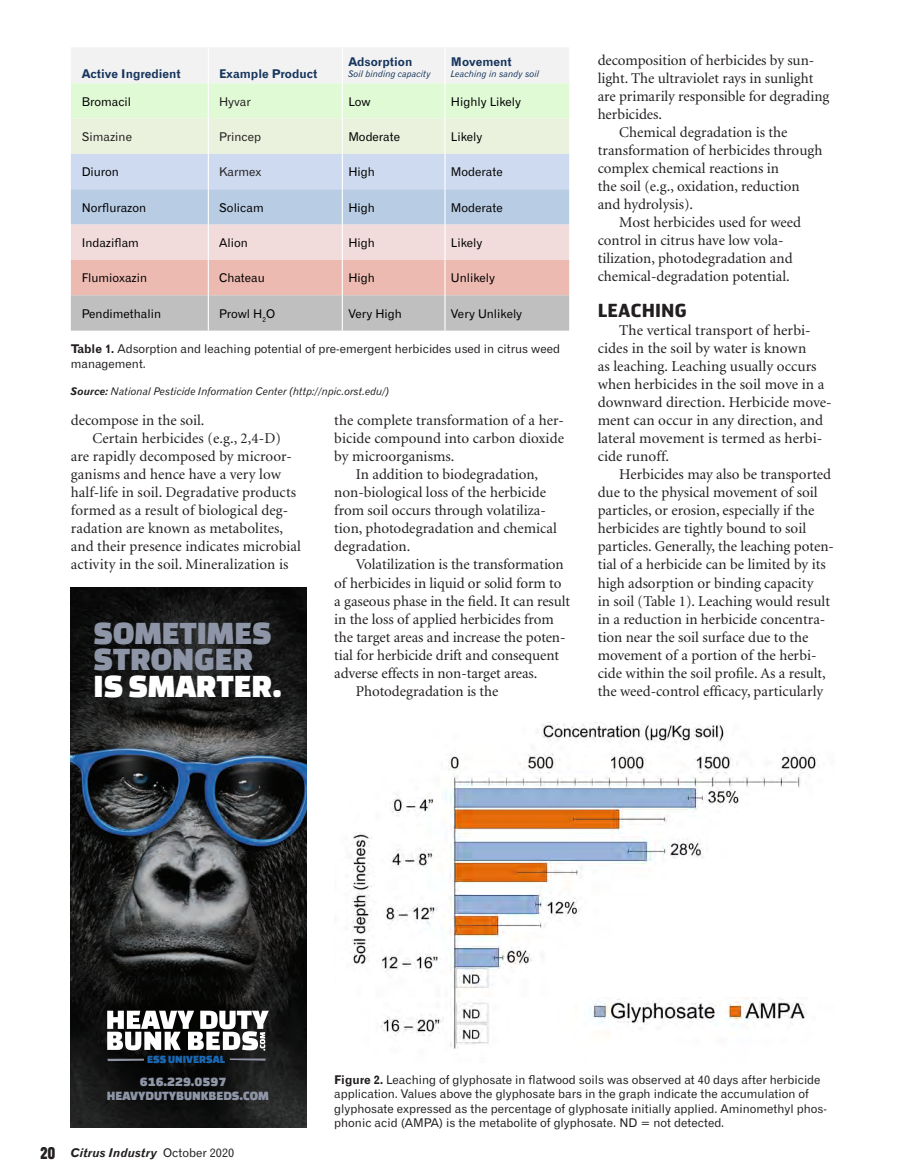
<style>
.page{position:relative;width:905px;height:1175px;background:#fff}
.page>*{position:absolute;margin:0;border:0;box-sizing:border-box;transform-origin:0 0}
.t1{font:33.9px/26.4px "Changa One";color:#8e95a6}
.FEA_Subhead{font:700 18px "Hermes FB";color:#231f20}
.t2{font:15px/18px "Minion";color:#231f20}
.t3{font:13.2px/14.2px "Changa One";color:#8e95a6}
.Caption__gothic_8_pt{font:12px/14.4px "Gothic 720 BT Roman B";color:#231f20}
.Caption__gothic_8_pt-2{font:12px "Gothic 720 BT Roman B";color:#000}
.Caption__gothic_8_pt-3{font:12px "Gothic 720 BT Bold B";color:#17365d}
.t4{font:12px "Gothic 720 BT Bold Italic B";color:#231f20}
.t5{font:11.55px "Changa One";color:#1b68b4}
.Caption__gothic_8_pt-4{font:10.5px "Gothic 720 BT Italic B";color:#231f20}
.Caption__gothic_8_pt-5{font:9px "Gothic 720 BT Italic B";color:#17365d}
.s1{font-family:"Gothic 720 BT Bold B"}
.s2{font-family:"Gothic 720 BT Bold Italic B"}
.s3{color:#fff}
.s4{font-family:"Gothic Thirteen";font-size:16.5px}
.s5{font-family:"Gothic 720 BT Roman B"}
</style>
<div class="page">
<img style="left:351px;top:722px;width:469px;height:327px">
<svg style="left:71px;top:48px;width:498px;height:282px;background:#dcdbd8"></svg>
<hr style="left:208px;top:47px;width:1px;height:36px;background:#fff">
<hr style="left:342px;top:47px;width:1px;height:36px;background:#fff">
<hr style="left:444px;top:47px;width:1px;height:36px;background:#fff">
<hr style="left:208px;top:83px;width:1px;height:36px;background:#fff">
<hr style="left:342px;top:83px;width:1px;height:36px;background:#fff">
<hr style="left:444px;top:83px;width:1px;height:36px;background:#fff">
<hr style="left:208px;top:119px;width:1px;height:35px;background:#fff">
<hr style="left:342px;top:119px;width:1px;height:35px;background:#fff">
<hr style="left:444px;top:119px;width:1px;height:35px;background:#fff">
<hr style="left:208px;top:154px;width:1px;height:35px;background:#fff">
<hr style="left:342px;top:154px;width:1px;height:35px;background:#fff">
<hr style="left:444px;top:154px;width:1px;height:35px;background:#fff">
<hr style="left:208px;top:189px;width:1px;height:36px;background:#fff">
<hr style="left:342px;top:189px;width:1px;height:36px;background:#fff">
<hr style="left:444px;top:189px;width:1px;height:36px;background:#fff">
<hr style="left:208px;top:225px;width:1px;height:35px;background:#fff">
<hr style="left:342px;top:225px;width:1px;height:35px;background:#fff">
<hr style="left:444px;top:225px;width:1px;height:35px;background:#fff">
<hr style="left:208px;top:260px;width:1px;height:35px;background:#fff">
<hr style="left:342px;top:260px;width:1px;height:35px;background:#fff">
<hr style="left:444px;top:260px;width:1px;height:35px;background:#fff">
<hr style="left:208px;top:295px;width:1px;height:35px;background:#fff">
<hr style="left:342px;top:295px;width:1px;height:35px;background:#fff">
<hr style="left:444px;top:295px;width:1px;height:35px;background:#fff">
<img style="left:71px;top:587px;width:235px;height:540px">
<svg style="left:107px;top:1010px;width:162px;height:40px"></svg>
<svg style="left:107px;top:1058px;width:37px;height:3px"></svg>
<svg style="left:230px;top:1058px;width:35px;height:2px"></svg>
<p class="Caption__gothic_8_pt-3" style="left:82px;top:66px;width:101px">Active Ingredient</p>
<p class="Caption__gothic_8_pt-3" style="left:219px;top:66px;width:100px">Example Product</p>
<p class="Caption__gothic_8_pt-3" style="left:348px;top:55px;width:65px">Adsorption</p>
<p class="Caption__gothic_8_pt-5" style="left:348px;top:68px;width:84px">Soil binding capacity</p>
<p class="Caption__gothic_8_pt-3" style="left:451px;top:55px;width:62px">Movement</p>
<p class="Caption__gothic_8_pt-5" style="left:451px;top:68px;width:90px">Leaching in sandy soil</p>
<p class="Caption__gothic_8_pt-2" style="left:82px;top:94px;width:51px">Bromacil</p>
<p class="Caption__gothic_8_pt" style="left:219px;top:94px;width:33px">Hyvar</p>
<p class="Caption__gothic_8_pt-2" style="left:348px;top:94px;width:24px">Low</p>
<p class="Caption__gothic_8_pt-2" style="left:451px;top:94px;width:72px">Highly Likely</p>
<p class="Caption__gothic_8_pt" style="left:82px;top:129px;width:52px">Simazine</p>
<p class="Caption__gothic_8_pt" style="left:219px;top:129px;width:43px">Princep</p>
<p class="Caption__gothic_8_pt-2" style="left:348px;top:129px;width:53px">Moderate</p>
<p class="Caption__gothic_8_pt-2" style="left:451px;top:129px;width:33px">Likely</p>
<p class="Caption__gothic_8_pt-2" style="left:82px;top:165px;width:39px">Diuron</p>
<p class="Caption__gothic_8_pt" style="left:219px;top:165px;width:44px">Karmex</p>
<p class="Caption__gothic_8_pt-2" style="left:348px;top:165px;width:28px">High</p>
<p class="Caption__gothic_8_pt-2" style="left:451px;top:165px;width:53px">Moderate</p>
<p class="Caption__gothic_8_pt-2" style="left:82px;top:200px;width:66px">Norflurazon</p>
<p class="Caption__gothic_8_pt-2" style="left:219px;top:200px;width:46px">Solicam</p>
<p class="Caption__gothic_8_pt-2" style="left:348px;top:200px;width:28px">High</p>
<p class="Caption__gothic_8_pt-2" style="left:451px;top:200px;width:53px">Moderate</p>
<p class="Caption__gothic_8_pt-2" style="left:82px;top:235px;width:59px">Indaziflam</p>
<p class="Caption__gothic_8_pt-2" style="left:219px;top:235px;width:30px">Alion</p>
<p class="Caption__gothic_8_pt-2" style="left:348px;top:235px;width:28px">High</p>
<p class="Caption__gothic_8_pt-2" style="left:451px;top:235px;width:33px">Likely</p>
<p class="Caption__gothic_8_pt-2" style="left:82px;top:271px;width:67px">Flumioxazin</p>
<p class="Caption__gothic_8_pt-2" style="left:219px;top:271px;width:47px">Chateau</p>
<p class="Caption__gothic_8_pt-2" style="left:348px;top:271px;width:28px">High</p>
<p class="Caption__gothic_8_pt-2" style="left:451px;top:271px;width:46px">Unlikely</p>
<p class="Caption__gothic_8_pt-2" style="left:82px;top:306px;width:81px">Pendimethalin</p>
<p class="Caption__gothic_8_pt-2" style="left:219px;top:306px;width:57px">Prowl H<sub>2</sub>O</p>
<p class="Caption__gothic_8_pt-2" style="left:348px;top:306px;width:55px">Very High</p>
<p class="Caption__gothic_8_pt-2" style="left:451px;top:306px;width:73px">Very Unlikely</p>
<p class="Caption__gothic_8_pt" style="left:71px;top:342px;width:490px"><span class="s1">Table 1.</span> Adsorption and leaching potential of pre-emergent herbicides used in citrus weed management.</p>
<p class="Caption__gothic_8_pt-4" style="left:71px;top:385px;width:320px"><span class="s2">Source:</span> National Pesticide Information Center (http://npic.orst.edu/)</p>
<p class="t2" style="left:71px;top:412px;width:135px">decompose in the soil.</p>
<p class="t2" style="left:71px;top:430px;width:231px;text-indent:22px">Certain herbicides (e.g., 2,4-D) are rapidly decomposed by microor&shy;ganisms and hence have a very low half-life in soil. Degradative products formed as a result of biological deg&shy;radation are known as metabolites, and their presence indicates microbial activity in the soil. Mineralization is</p>
<p class="t1" style="left:94px;top:619px;width:189px">SOMETIMES<br>STRONGER<br><span class="s3">IS SMARTER.</span></p>
<p class="t2" style="left:334px;top:412px;width:231px;text-align:justify">the complete transformation of a her&shy;bicide compound into carbon dioxide by microorganisms.</p>
<p class="t2" style="left:334px;top:466px;width:224px;text-indent:22px">In addition to biodegradation, non-biological loss of the herbicide from soil occurs through volatiliza&shy;tion, photodegradation and chemical degradation.</p>
<p class="t2" style="left:334px;top:556px;width:237px;text-indent:22px">Volatilization is the transformation of herbicides in liquid or solid form to a gaseous phase in the field. It can result in the loss of applied herbicides from the target areas and increase the poten&shy;tial for herbicide drift and consequent adverse effects in non-target areas.</p>
<p class="t2" style="left:356px;top:682px;width:144px">Photodegradation is the</p>
<p class="t2" style="left:597px;top:52px;width:233px">decomposition of herbicides by sun&shy;light. The ultraviolet rays in sunlight are primarily responsible for degrading herbicides.</p>
<p class="t2" style="left:597px;top:124px;width:226px;text-indent:22px">Chemical degradation is the transformation of herbicides through complex chemical reactions in<br>the soil (e.g., oxidation, reduction and hydrolysis).</p>
<p class="t2" style="left:597px;top:214px;width:205px;text-indent:22px">Most herbicides used for weed control in citrus have low vola&shy;tilization, photodegradation and chemical-degradation potential.</p>
<p class="FEA_Subhead" style="left:597px;top:299px;width:91px">LEACHING</p>
<p class="t2" style="left:597px;top:322px;width:236px;text-indent:22px">The vertical transport of herbi&shy;cides in the soil by water is known<br>as leaching. Leaching usually occurs when herbicides in the soil move in a downward direction. Herbicide move&shy;ment can occur in any direction, and lateral movement is termed as herbi&shy;cide runoff.</p>
<p class="t2" style="left:597px;top:466px;width:238px;text-indent:22px">Herbicides may also be transported due to the physical movement of soil particles, or erosion, especially if the herbicides are tightly bound to soil particles. Generally, the leaching poten&shy;tial of a herbicide can be limited by its high adsorption or binding capacity<br>in soil (Table 1). Leaching would result in a reduction in herbicide concentra&shy;tion near the soil surface due to the movement of a portion of the herbi&shy;cide within the soil profile. As a result, the weed-control efficacy, particularly</p>
<p class="t5" style="left:147px;top:1053px;width:80px">ESS UNIVERSAL</p>
<p class="t3" style="left:107px;top:1074px;width:163px;text-indent:33px">616.229.0597<br>HEAVYDUTYBUNKBEDS.COM</p>
<p class="t4" style="left:40px;top:1145px;width:195px"><span class="s4">20</span> Citrus Industry <span class="s5">October 2020</span></p>
<p class="Caption__gothic_8_pt" style="left:334px;top:1072px;width:494px"><span class="s1">Figure 2.</span> Leaching of glyphosate in flatwood soils was observed at 40 days after herbicide application. Values above the glyphosate bars in the graph indicate the accumulation of glyphosate expressed as the percentage of glyphosate initially applied. Aminomethyl phos&shy;phonic acid (AMPA) is the metabolite of glyphosate. ND = not detected.</p>
</div>
